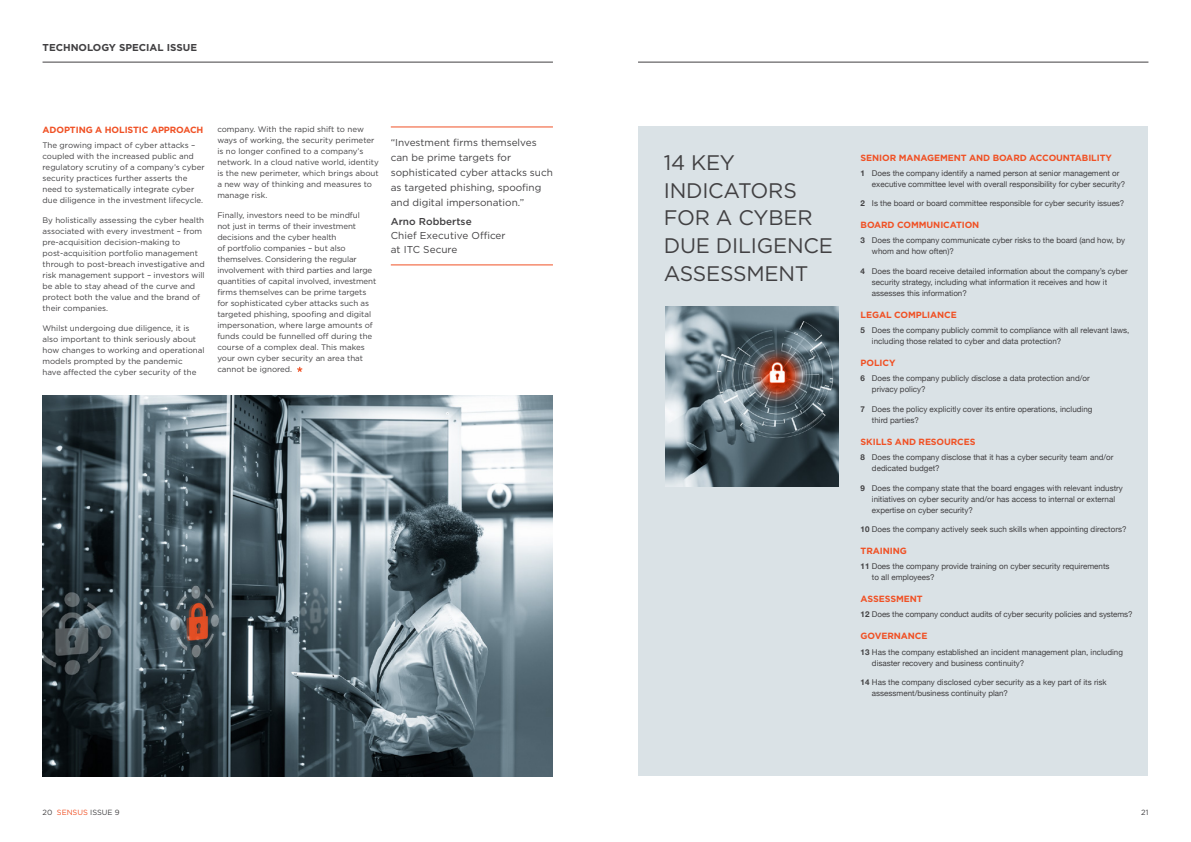
<style>
.page{position:relative;width:1191px;height:842px;background:#fff}
.page>*{position:absolute;margin:0;border:0;box-sizing:border-box;transform-origin:0 0}
.t1{font:21.1px/27.7px "Gotham";letter-spacing:-.01em;color:#414042}
.t2{font:10px/15px "Gotham";color:#414042}
.t3{font:700 10px "Gotham";color:#414042}
.t4{font:500 10px "Gotham";letter-spacing:.005em;color:#414042}
.t5{font:700 9px "Gotham";letter-spacing:-.01em;color:#f05125}
.t6{font:8px/11px "Gotham";color:#414042}
.t7{font:8px/11px "Helvetica Neue";color:#414042}
.t8{font:7.5px "Gotham";color:#414042}
.s1{font-weight:700}
.s2{color:#f05125}
</style>
<div class="page">
<hr style="left:43px;top:62px;width:510px;height:1px;background:#414042">
<hr style="left:638px;top:62px;width:510px;height:1px;background:#414042">
<img style="left:43px;top:396px;width:510px;height:381px">
<svg style="left:297px;top:367px;width:5px;height:5px"></svg>
<hr style="left:391px;top:127px;width:162px;height:1px;background:#f05125">
<hr style="left:391px;top:265px;width:162px;height:1px;background:#f05125">
<div style="left:638px;top:126px;width:510px;height:650px;background:#dae2e6"></div>
<img style="left:665px;top:306px;width:173px;height:180px">
<p class="t3" style="left:43px;top:40px;width:156px">TECHNOLOGY SPECIAL ISSUE</p>
<p class="t5" style="left:43px;top:124px;width:162px">ADOPTING A HOLISTIC APPROACH</p>
<p class="t6" style="left:43px;top:140px;width:164px">The growing impact of cyber attacks – coupled with the increased public and regulatory scrutiny of a company’s cyber security practices further asserts the need to systematically integrate cyber due diligence in the investment lifecycle.</p>
<p class="t6" style="left:43px;top:214px;width:164px">By holistically assessing the cyber health associated with every investment – from pre-acquisition decision-making to post-acquisition portfolio management through to post-breach investigative and risk management support – investors will be able to stay ahead of the curve and protect both the value and the brand of their companies.</p>
<p class="t6" style="left:43px;top:322px;width:164px">Whilst undergoing due diligence, it is also important to think seriously about how changes to working and operational models prompted by the pandemic<br>have affected the cyber security of the</p>
<p class="t6" style="left:217px;top:124px;width:163px">company. With the rapid shift to new ways of working, the security perimeter is no longer confined to a company’s network. In a cloud native world, identity is the new perimeter, which brings about a new way of thinking and measures to manage risk.</p>
<p class="t6" style="left:217px;top:209px;width:160px">Finally, investors need to be mindful<br>not just in terms of their investment decisions and the cyber health<br>of portfolio companies – but also themselves. Considering the regular involvement with third parties and large quantities of capital involved, investment firms themselves can be prime targets for sophisticated cyber attacks such as targeted phishing, spoofing and digital impersonation, where large amounts of funds could be funnelled off during the course of a complex deal. This makes your own cyber security an area that cannot be ignored.</p>
<p class="t2" style="left:391px;top:134px;width:164px">“Investment firms themselves can be prime targets for sophisticated cyber attacks such as targeted phishing, spoofing and digital impersonation.”</p>
<p class="t4" style="left:391px;top:215px;width:82px">Arno Robbertse</p>
<p class="t2" style="left:391px;top:229px;width:116px;line-height:14px">Chief Executive Officer at ITC Secure</p>
<h1 class="t1" style="left:663px;top:148px;width:171px">14 KEY<br>INDICATORS<br>FOR A CYBER<br>DUE DILIGENCE<br>ASSESSMENT</h1>
<p class="t5" style="left:860px;top:151px;width:253px">SENIOR MANAGEMENT AND BOARD ACCOUNTABILITY</p>
<p class="t7" style="left:872px;top:168px;width:255px;text-indent:-11px"><span class="s1">1</span> Does the company identify a named person at senior management or executive committee level with overall responsibility for cyber security?</p>
<p class="t7" style="left:860px;top:198px;width:265px"><span class="s1">2</span> Is the board or board committee responsible for cyber security issues?</p>
<p class="t5" style="left:860px;top:219px;width:120px">BOARD COMMUNICATION</p>
<p class="t7" style="left:872px;top:236px;width:255px;text-indent:-11px"><span class="s1">3</span> Does the company communicate cyber risks to the board (and how, by whom and how often)?</p>
<p class="t7" style="left:872px;top:266px;width:257px;text-indent:-11px"><span class="s1">4</span> Does the board receive detailed information about the company’s cyber security strategy, including what information it receives and how it assesses this information?</p>
<p class="t5" style="left:860px;top:309px;width:98px">LEGAL COMPLIANCE</p>
<p class="t7" style="left:872px;top:325px;width:259px;text-indent:-11px"><span class="s1">5</span> Does the company publicly commit to compliance with all relevant laws, including those related to cyber and data protection?</p>
<p class="t5" style="left:860px;top:357px;width:36px">POLICY</p>
<p class="t7" style="left:872px;top:373px;width:219px;text-indent:-11px"><span class="s1">6</span> Does the company publicly disclose a data protection and/or privacy policy?</p>
<p class="t7" style="left:872px;top:404px;width:222px;text-indent:-11px"><span class="s1">7</span> Does the policy explicitly cover its entire operations, including third parties?</p>
<p class="t5" style="left:860px;top:436px;width:116px">SKILLS AND RESOURCES</p>
<p class="t7" style="left:872px;top:452px;width:243px;text-indent:-11px"><span class="s1">8</span> Does the company disclose that it has a cyber security team and/or dedicated budget?</p>
<p class="t7" style="left:872px;top:483px;width:252px;text-indent:-11px"><span class="s1">9</span> Does the company state that the board engages with relevant industry initiatives on cyber security and/or has access to internal or external expertise on cyber security?</p>
<p class="t7" style="left:860px;top:524px;width:267px"><span class="s1">10</span> Does the company actively seek such skills when appointing directors?</p>
<p class="t5" style="left:860px;top:545px;width:48px">TRAINING</p>
<p class="t7" style="left:872px;top:561px;width:239px;text-indent:-11px"><span class="s1">11</span> Does the company provide training on cyber security requirements to all employees?</p>
<p class="t5" style="left:860px;top:593px;width:63px">ASSESSMENT</p>
<p class="t7" style="left:860px;top:609px;width:273px"><span class="s1">12</span> Does the company conduct audits of cyber security policies and systems?</p>
<p class="t5" style="left:860px;top:630px;width:68px">GOVERNANCE</p>
<p class="t7" style="left:872px;top:647px;width:252px;text-indent:-11px"><span class="s1">13</span> Has the company established an incident management plan, including disaster recovery and business continuity?</p>
<p class="t7" style="left:872px;top:677px;width:236px;text-indent:-11px"><span class="s1">14</span> Has the company disclosed cyber security as a key part of its risk assessment/business continuity plan?</p>
<p class="t8" style="left:43px;top:808px;width:79px">20 <span class="s2">SENSUS</span> ISSUE 9</p>
<p class="t8" style="left:1141px;top:808px;width:9px">21</p>
</div>
